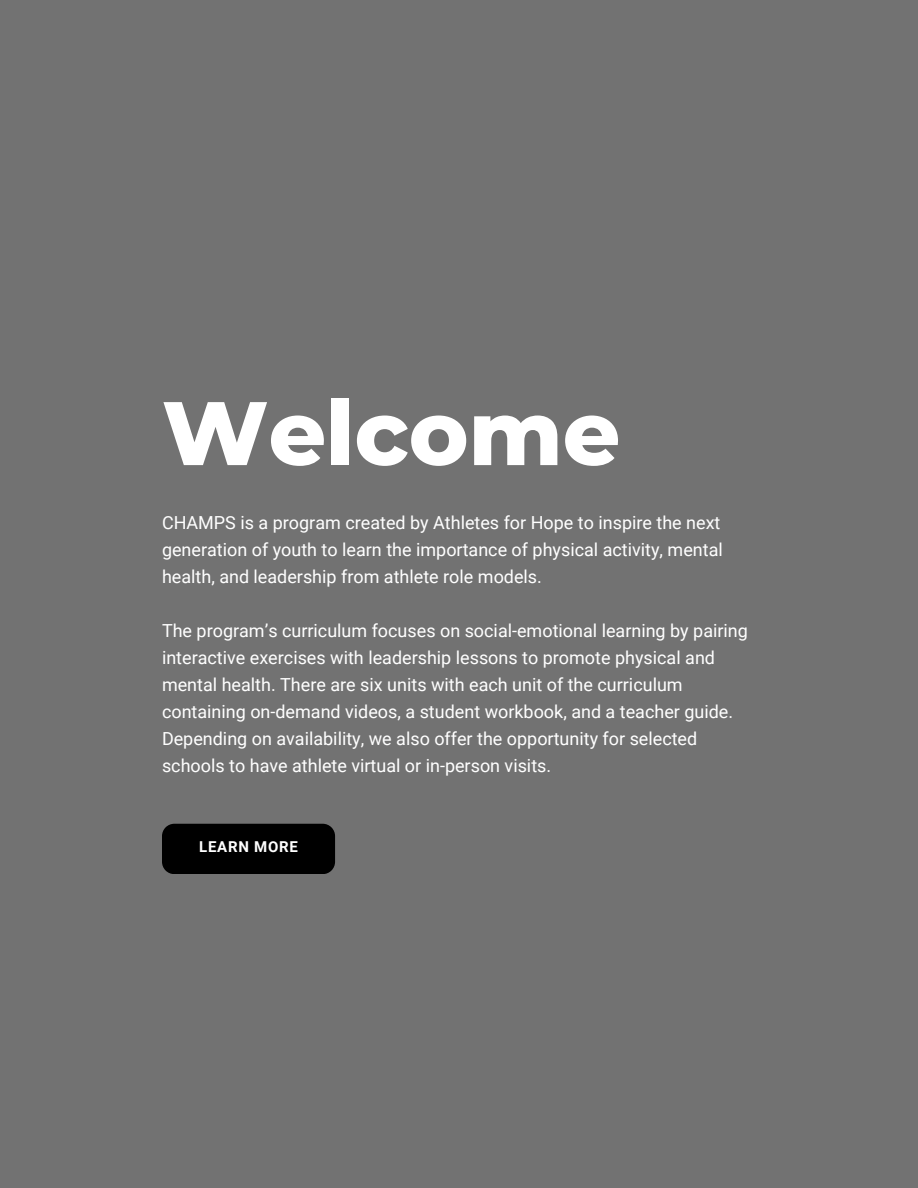
<style>
.page{position:relative;width:918px;height:1188px;background:#727272}
.page>*{position:absolute;margin:0;border:0;box-sizing:border-box;transform-origin:0 0}
.t1{font:800 90px "Montserrat";color:#fff}
.t2{font:18px/27px "Roboto";color:#fff}
.t3{font:700 15px "Roboto";letter-spacing:.05em;color:#fff}
</style>
<div class="page">
<div style="left:162px;top:824px;width:173px;height:50px;background:#000"></div>
<h1 class="t1" style="left:162px;top:367px;width:460px">Welcome</h1>
<p class="t2" style="left:162px;top:508px;width:562px">CHAMPS is a program created by Athletes for Hope to inspire the next generation of youth to learn the importance of physical activity, mental health, and leadership from athlete role models.</p>
<p class="t2" style="left:162px;top:616px;width:587px">The program’s curriculum focuses on social-emotional learning by pairing interactive exercises with leadership lessons to promote physical and mental health. There are six units with each unit of the curriculum containing on-demand videos, a student workbook, and a teacher guide.<br>Depending on availability, we also offer the opportunity for selected schools to have athlete virtual or in-person visits.</p>
<p class="t3" style="left:199px;top:836px;width:100px">LEARN MORE</p>
</div>
